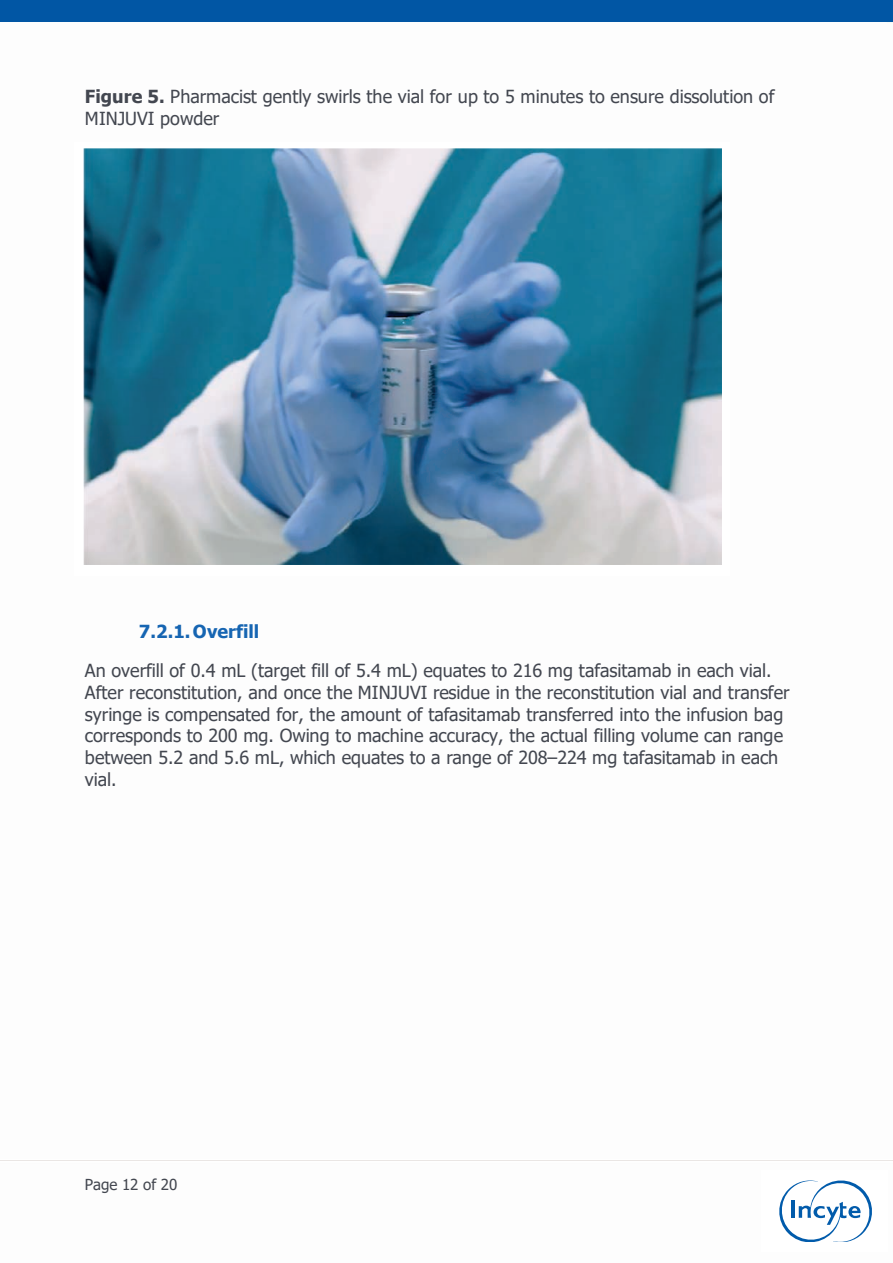
<style>
.page{position:relative;width:893px;height:1263px;background:#fff}
.page>*{position:absolute;margin:0;border:0;box-sizing:border-box;transform-origin:0 0}
.t1{font:18px/21.8px "Tahoma";color:#434750}
.t2{font:700 18px "Tahoma";color:#1665b2}
.t3{font:15.15px "Tahoma";color:#434750}
.s1{font-weight:700}
</style>
<div class="page">
<div style="left:0;top:0;width:893px;height:21px;background:#0156a4"></div>
<svg style="left:779px;top:1180px;width:93px;height:62px"></svg>
<img style="left:83px;top:149px;width:638px;height:416px">
<p class="t1" style="left:85px;top:86px;width:691px"><span class="s1">Figure 5.</span> Pharmacist gently swirls the vial for up to 5 minutes to ensure dissolution of<br>MINJUVI powder</p>
<p class="t2" style="left:139px;top:618px;width:122px">7.2.1.Overfill</p>
<p class="t1" style="left:85px;top:661px;width:706px">An overfill of 0.4 mL (target fill of 5.4 mL) equates to 216 mg tafasitamab in each vial.<br>After reconstitution, and once the MINJUVI residue in the reconstitution vial and transfer syringe is compensated for, the amount of tafasitamab transferred into the infusion bag corresponds to 200 mg. Owing to machine accuracy, the actual filling volume can range between 5.2 and 5.6 mL, which equates to a range of 208–224 mg tafasitamab in each vial.</p>
<p class="t3" style="left:85px;top:1174px;width:94px">Page 12 of 20</p>
</div>
